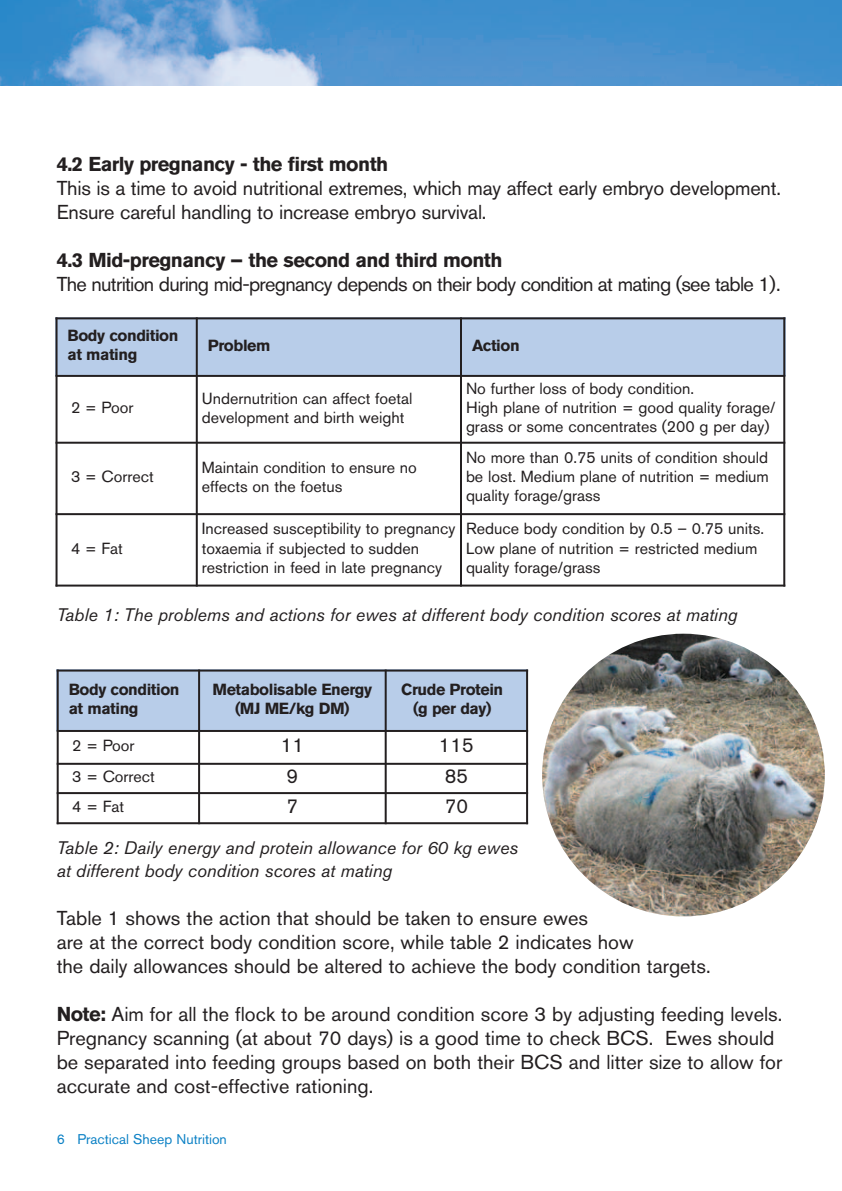
<style>
.page{position:relative;width:842px;height:1191px;background:#fff}
.page>*{position:absolute;margin:0;border:0;box-sizing:border-box;transform-origin:0 0}
.t1{font:20px/24px "Akzidenz Grotesk BQ";color:#231f20}
.t2{font:20px "Akzidenz Grotesk BQ";letter-spacing:-.035em;color:#231f20}
.t3{font:700 20px "Akzidenz Grotesk BQ";letter-spacing:-.03em;color:#231f20}
.t4{font:italic 18px/23px "Akzidenz Grotesk BQ";color:#231f20}
.t5{font:16px/19.2px "Akzidenz Grotesk BQ";color:#231f20}
.t6{font:700 16px/19.2px "Akzidenz Grotesk BQ";letter-spacing:-.03em;color:#231f20}
.t7{font:14px "Akzidenz Grotesk BQ";color:#0c81c5}
.s1{font-weight:700}
</style>
<div class="page">
<img style="left:0;top:0;width:842px;height:86px">
<div style="left:57px;top:669px;width:142px;height:62px;background:#b8cde9"></div>
<div style="left:199px;top:669px;width:187px;height:62px;background:#b8cde9"></div>
<div style="left:386px;top:669px;width:142px;height:62px;background:#b8cde9"></div>
<hr style="left:57px;top:669px;width:2px;height:155px;background:#231f20">
<hr style="left:198px;top:669px;width:2px;height:155px;background:#231f20">
<hr style="left:385px;top:669px;width:2px;height:155px;background:#231f20">
<hr style="left:526px;top:669px;width:2px;height:155px;background:#231f20">
<hr style="left:57px;top:669px;width:471px;height:2px;background:#231f20">
<hr style="left:57px;top:730px;width:471px;height:2px;background:#231f20">
<hr style="left:57px;top:763px;width:471px;height:2px;background:#231f20">
<hr style="left:57px;top:792px;width:471px;height:2px;background:#231f20">
<hr style="left:57px;top:822px;width:471px;height:2px;background:#231f20">
<div style="left:56px;top:317px;width:141px;height:59px;background:#b8cde9"></div>
<div style="left:197px;top:317px;width:264px;height:59px;background:#b8cde9"></div>
<div style="left:461px;top:317px;width:324px;height:59px;background:#b8cde9"></div>
<hr style="left:56px;top:317px;width:2px;height:269px;background:#231f20">
<hr style="left:196px;top:317px;width:2px;height:269px;background:#231f20">
<hr style="left:460px;top:317px;width:2px;height:269px;background:#231f20">
<hr style="left:783px;top:317px;width:2px;height:269px;background:#231f20">
<hr style="left:56px;top:317px;width:729px;height:2px;background:#231f20">
<hr style="left:56px;top:375px;width:729px;height:2px;background:#231f20">
<hr style="left:56px;top:442px;width:729px;height:2px;background:#231f20">
<hr style="left:56px;top:513px;width:729px;height:2px;background:#231f20">
<hr style="left:56px;top:584px;width:729px;height:2px;background:#231f20">
<img style="left:542px;top:633px;width:283px;height:283px;border-radius:50%">
<p class="t3" style="left:57px;top:156px;width:333px">4.2 Early pregnancy - the first month</p>
<p class="t1" style="left:57px;top:178px;width:726px">This is a time to avoid nutritional extremes, which may affect early embryo development.<br>Ensure careful handling to increase embryo survival.</p>
<p class="t3" style="left:57px;top:252px;width:447px">4.3 Mid-pregnancy – the second and third month</p>
<p class="t2" style="left:57px;top:276px;width:725px">The nutrition during mid-pregnancy depends on their body condition at mating (see table 1).</p>
<p class="t6" style="left:68px;top:327px;width:112px">Body condition at mating</p>
<p class="t6" style="left:208px;top:337px;width:64px">Problem</p>
<p class="t6" style="left:472px;top:337px;width:49px">Action</p>
<p class="t5" style="left:71px;top:400px;width:64px">2 = Poor</p>
<p class="t5" style="left:202px;top:390px;width:212px">Undernutrition can affect foetal development and birth weight</p>
<p class="t5" style="left:466px;top:380px;width:311px">No further loss of body condition.<br>High plane of nutrition = good quality forage/ grass or some concentrates (200 g per day)</p>
<p class="t5" style="left:71px;top:469px;width:84px">3 = Correct</p>
<p class="t5" style="left:202px;top:459px;width:217px">Maintain condition to ensure no effects on the foetus</p>
<p class="t5" style="left:466px;top:449px;width:304px;text-align:justify">No more than 0.75 units of condition should be lost. Medium plane of nutrition = medium quality forage/grass</p>
<p class="t5" style="left:71px;top:540px;width:53px">4 = Fat</p>
<p class="t5" style="left:202px;top:521px;width:255px">Increased susceptibility to pregnancy toxaemia if subjected to sudden restriction in feed in late pregnancy</p>
<p class="t5" style="left:466px;top:521px;width:300px">Reduce body condition by 0.5 – 0.75 units.<br>Low plane of nutrition = restricted medium quality forage/grass</p>
<p class="t4" style="left:57px;top:605px;width:682px">Table 1: The problems and actions for ewes at different body condition scores at mating</p>
<p class="t6" style="left:69px;top:681px;width:112px">Body condition at mating</p>
<p class="t6" style="left:213px;top:681px;width:161px;text-align:center">Metabolisable Energy (MJ ME/kg DM)</p>
<p class="t6" style="left:401px;top:681px;width:103px;text-align:center">Crude Protein (g per day)</p>
<p class="t5" style="left:72px;top:737px;width:64px">2 = Poor</p>
<p class="t1" style="left:281px;top:735px;width:25px">11</p>
<p class="t1" style="left:439px;top:735px;width:36px">115</p>
<p class="t5" style="left:72px;top:769px;width:84px">3 = Correct</p>
<p class="t1" style="left:287px;top:766px;width:13px">9</p>
<p class="t1" style="left:445px;top:766px;width:25px">85</p>
<p class="t5" style="left:72px;top:798px;width:53px">4 = Fat</p>
<p class="t1" style="left:287px;top:796px;width:13px">7</p>
<p class="t1" style="left:445px;top:796px;width:25px">70</p>
<p class="t4" style="left:57px;top:837px;width:463px">Table 2: Daily energy and protein allowance for 60 kg ewes at different body condition scores at mating</p>
<p class="t1" style="left:57px;top:908px;width:655px">Table 1 shows the action that should be taken to ensure ewes<br>are at the correct body condition score, while table 2 indicates how<br>the daily allowances should be altered to achieve the body condition targets.</p>
<p class="t1" style="left:57px;top:1004px;width:727px"><span class="s1">Note:</span> Aim for all the flock to be around condition score 3 by adjusting feeding levels.<br>Pregnancy scanning (at about 70 days) is a good time to check BCS. Ewes should be separated into feeding groups based on both their BCS and litter size to allow for accurate and cost-effective rationing.</p>
<p class="t7" style="left:57px;top:1134px;width:172px">6 Practical Sheep Nutrition</p>
</div>
